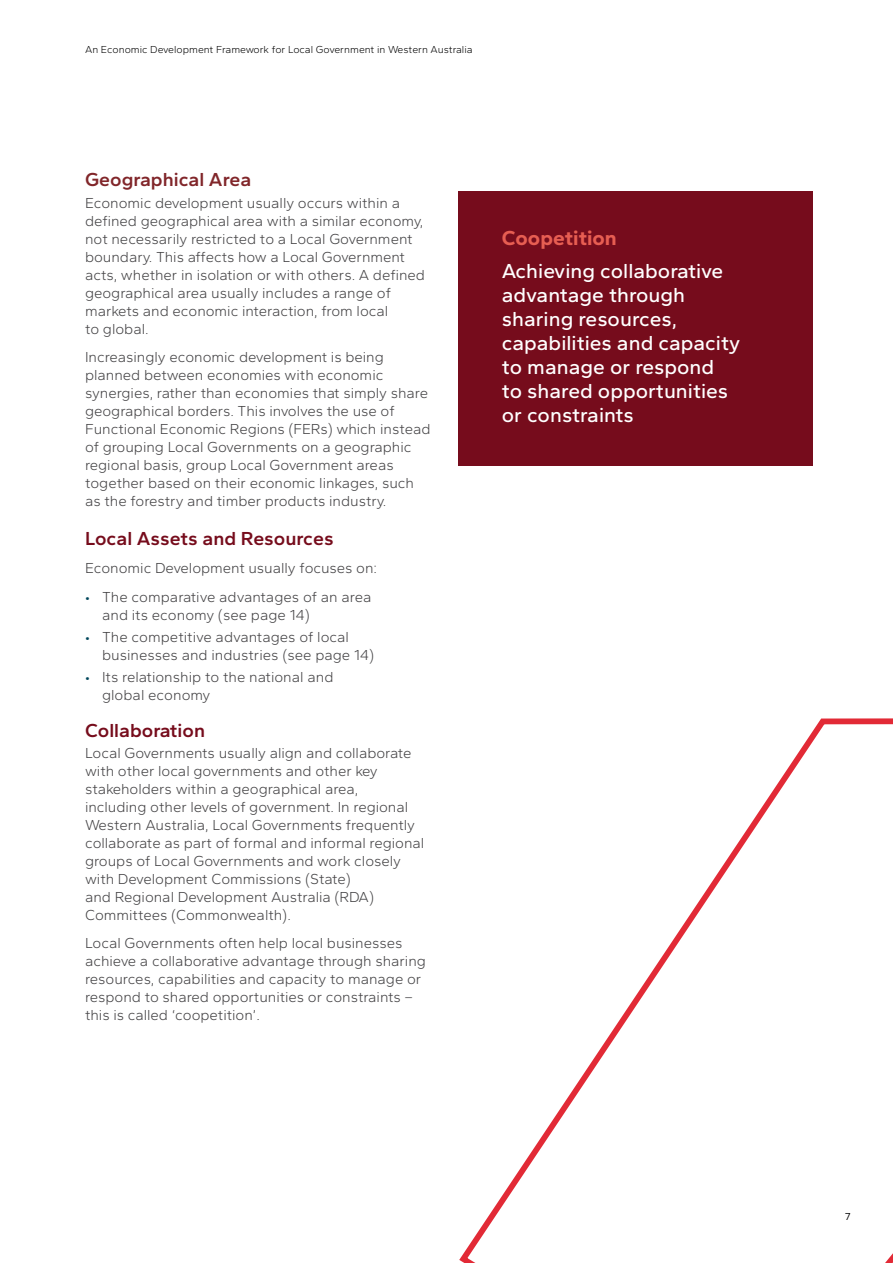
<style>
.page{position:relative;width:893px;height:1263px;background:#fff}
.page>*{position:absolute;margin:0;border:0;box-sizing:border-box;transform-origin:0 0}
.t1{font:21px/24px "Gantari";color:#fff}
.t2{font:21px "Gantari";color:#e75e52}
.t3{font:19.5px "Gantari";color:#760c1c}
.t4{font:19.5px "Gantari";color:#81262a}
.t5{font:15px/18px "Gantari";letter-spacing:-.005em;color:#414042}
.t6{font:10.5px "Gantari";color:#000}
.s1{font-size:12px;color:#00465b}
</style>
<div class="page">
<div style="left:459px;top:191px;width:354px;height:275px;background:#760c1c"></div>
<svg style="left:459px;top:718px;width:434px;height:545px"></svg>
<p class="t6" style="left:85px;top:42px;width:389px">An Economic Development Framework for Local Government in Western Australia</p>
<h2 class="t4" style="left:85px;top:167px;width:168px">Geographical Area</h2>
<p class="t5" style="left:85px;top:193px;width:341px">Economic development usually occurs within a defined geographical area with a similar economy, not necessarily restricted to a Local Government boundary. This affects how a Local Government acts, whether in isolation or with others. A defined geographical area usually includes a range of markets and economic interaction, from local<br>to global.</p>
<p class="t5" style="left:85px;top:348px;width:347px">Increasingly economic development is being planned between economies with economic synergies, rather than economies that simply share geographical borders. This involves the use of Functional Economic Regions (FERs) which instead of grouping Local Governments on a geographic regional basis, group Local Government areas together based on their economic linkages, such as the forestry and timber products industry.</p>
<h2 class="t3" style="left:85px;top:526px;width:250px">Local Assets and Resources</h2>
<p class="t5" style="left:85px;top:559px;width:294px">Economic Development usually focuses on:</p>
<p class="t5" style="left:102px;top:587px;width:271px;text-indent:-17px"><span class="s1">•</span> The comparative advantages of an area and its economy (see page 14)</p>
<p class="t5" style="left:102px;top:628px;width:274px;text-indent:-17px"><span class="s1">•</span> The competitive advantages of local businesses and industries (see page 14)</p>
<p class="t5" style="left:102px;top:668px;width:233px;text-indent:-17px"><span class="s1">•</span> Its relationship to the national and global economy</p>
<h2 class="t3" style="left:85px;top:717px;width:122px">Collaboration</h2>
<p class="t5" style="left:85px;top:743px;width:341px">Local Governments usually align and collaborate with other local governments and other key stakeholders within a geographical area,<br>including other levels of government. In regional Western Australia, Local Governments frequently collaborate as part of formal and informal regional groups of Local Governments and work closely with Development Commissions (State)<br>and Regional Development Australia (RDA)<br>Committees (Commonwealth).</p>
<p class="t5" style="left:85px;top:934px;width:342px">Local Governments often help local businesses achieve a collaborative advantage through sharing resources, capabilities and capacity to manage or respond to shared opportunities or constraints – this is called ‘coopetition’.</p>
<h1 class="t2" style="left:502px;top:225px;width:117px">Coopetition</h1>
<h1 class="t1" style="left:502px;top:258px;width:240px">Achieving collaborative advantage through sharing resources, capabilities and capacity to manage or respond<br>to shared opportunities or constraints</h1>
<p class="t6" style="left:845px;top:1210px;width:7px">7</p>
</div>
